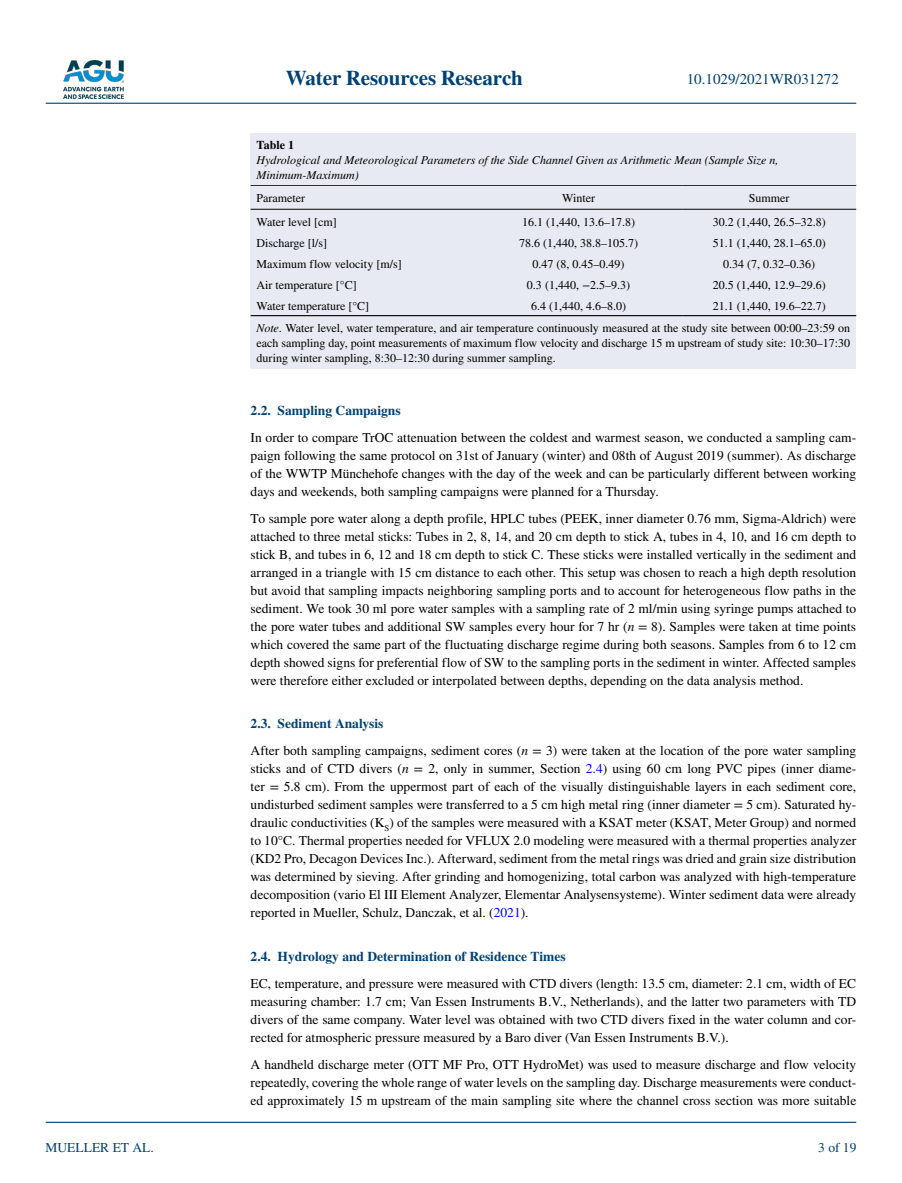
<style>
.page{position:relative;width:902px;height:1183px;background:#fff}
.page>*{position:absolute;margin:0;border:0;box-sizing:border-box;transform-origin:0 0}
.t1{font:700 21px "STIX";color:#004174}
.t2{font:15px "STIX";color:#004174}
.t3{font:13.5px/18px "STIX";color:#000;text-align:justify}
.t4{font:700 13.5px "STIX";color:#004174}
.t5{font:13.5px "STIX";color:#004174}
.t6{font:12px/22.5px "STIX";color:#000}
.t7{font:italic 12px/15px "STIX";color:#000}
.t8{font:700 12px "STIX";color:#000}
.s1{font-style:italic}
.s2{font-weight:700;color:#004174}
.s3{color:#00f}
</style>
<div class="page">
<img style="left:63px;top:60px;width:60px;height:39px">
<hr style="left:46px;top:103px;width:810px;height:1px;background:#004174">
<hr style="left:46px;top:1121px;width:810px;height:1px;background:#004174">
<div style="left:250px;top:170px;width:606px;height:198px;background:#e7eaf2"></div>
<hr style="left:250px;top:185px;width:225px;height:1px;background:#000">
<hr style="left:250px;top:209px;width:225px;height:1px;background:#000">
<hr style="left:475px;top:185px;width:207px;height:1px;background:#000">
<hr style="left:475px;top:209px;width:207px;height:1px;background:#000">
<hr style="left:682px;top:185px;width:174px;height:1px;background:#000">
<hr style="left:682px;top:209px;width:174px;height:1px;background:#000">
<hr style="left:250px;top:315px;width:225px;height:1px;background:#000">
<hr style="left:475px;top:315px;width:207px;height:1px;background:#000">
<hr style="left:682px;top:315px;width:174px;height:1px;background:#000">
<div style="left:250px;top:134px;width:606px;height:51px;background:#e7eaf2"></div>
<p class="t5" style="left:45px;top:1138px;width:110px">MUELLER ET AL.</p>
<h1 class="t1" style="left:285px;top:66px;width:239px">Water Resources Research</h1>
<p class="t2" style="left:686px;top:69px;width:154px">10.1029/2021WR031272</p>
<p class="t8" style="left:256px;top:137px;width:39px">Table 1</p>
<p class="t7" style="left:256px;top:152px;width:523px">Hydrological and Meteorological Parameters of the Side Channel Given as Arithmetic Mean (Sample Size n,<br>Minimum-Maximum)</p>
<p class="t6" style="left:256px;top:187px;width:50px">Parameter</p>
<p class="t6" style="left:562px;top:187px;width:35px">Winter</p>
<p class="t6" style="left:748px;top:187px;width:42px">Summer</p>
<p class="t6" style="left:256px;top:211px;width:82px">Water level [cm]</p>
<p class="t6" style="left:522px;top:211px;width:114px">16.1 (1,440, 13.6–17.8)</p>
<p class="t6" style="left:712px;top:211px;width:114px">30.2 (1,440, 26.5–32.8)</p>
<p class="t6" style="left:256px;top:232px;width:72px">Discharge [l/s]</p>
<p class="t6" style="left:519px;top:232px;width:120px">78.6 (1,440, 38.8–105.7)</p>
<p class="t6" style="left:712px;top:232px;width:114px">51.1 (1,440, 28.1–65.0)</p>
<p class="t6" style="left:256px;top:253px;width:146px">Maximum flow velocity [m/s]</p>
<p class="t6" style="left:532px;top:253px;width:93px">0.47 (8, 0.45–0.49)</p>
<p class="t6" style="left:723px;top:253px;width:93px">0.34 (7, 0.32–0.36)</p>
<p class="t6" style="left:256px;top:274px;width:102px">Air temperature [°C]</p>
<p class="t6" style="left:527px;top:274px;width:105px">0.3 (1,440, −2.5–9.3)</p>
<p class="t6" style="left:712px;top:274px;width:114px">20.5 (1,440, 12.9–29.6)</p>
<p class="t6" style="left:256px;top:295px;width:114px">Water temperature [°C]</p>
<p class="t6" style="left:531px;top:295px;width:96px">6.4 (1,440, 4.6–8.0)</p>
<p class="t6" style="left:256px;top:295px;width:595px;text-indent:456px">21.1 (1,440, 19.6–22.7)<br><span class="s1">Note</span>. Water level, water temperature, and air temperature continuously measured at the study site between 00:00–23:59 on</p>
<p class="t6" style="left:256px;top:336px;width:595px;line-height:15px">each sampling day, point measurements of maximum flow velocity and discharge 15 m upstream of study site: 10:30–17:30 during winter sampling, 8:30–12:30 during summer sampling.</p>
<p class="t4" style="left:250px;top:402px;width:151px">2.2. Sampling Campaigns</p>
<p class="t3" style="left:250px;top:429px;width:607px">In order to compare TrOC attenuation between the coldest and warmest season, we conducted a sampling cam&shy;paign following the same protocol on 31st of January (winter) and 08th of August 2019 (summer). As discharge of the WWTP Münchehofe changes with the day of the week and can be particularly different between working days and weekends, both sampling campaigns were planned for a Thursday.</p>
<p class="t3" style="left:250px;top:510px;width:607px">To sample pore water along a depth profile, HPLC tubes (PEEK, inner diameter 0.76 mm, Sigma-Aldrich) were attached to three metal sticks: Tubes in 2, 8, 14, and 20 cm depth to stick A, tubes in 4, 10, and 16 cm depth to stick B, and tubes in 6, 12 and 18 cm depth to stick C. These sticks were installed vertically in the sediment and arranged in a triangle with 15 cm distance to each other. This setup was chosen to reach a high depth resolution but avoid that sampling impacts neighboring sampling ports and to account for heterogeneous flow paths in the sediment. We took 30 ml pore water samples with a sampling rate of 2 ml/min using syringe pumps attached to the pore water tubes and additional SW samples every hour for 7 hr (<span class="s1">n</span> = 8). Samples were taken at time points which covered the same part of the fluctuating discharge regime during both seasons. Samples from 6 to 12 cm depth showed signs for preferential flow of SW to the sampling ports in the sediment in winter. Affected samples were therefore either excluded or interpolated between depths, depending on the data analysis method.</p>
<p class="t3" style="left:250px;top:711px;width:607px;line-height:27px"><span class="s2">2.3. Sediment Analysis<br></span>After both sampling campaigns, sediment cores (<span class="s1">n</span> = 3) were taken at the location of the pore water sampling</p>
<p class="t3" style="left:250px;top:760px;width:607px">sticks and of CTD divers (<span class="s1">n</span> = 2, only in summer, Section <span class="s3">2.4</span>) using 60 cm long PVC pipes (inner diame&shy;ter = 5.8 cm). From the uppermost part of each of the visually distinguishable layers in each sediment core, undisturbed sediment samples were transferred to a 5 cm high metal ring (inner diameter = 5 cm). Saturated hy&shy;draulic conductivities (K<sub>S</sub>) of the samples were measured with a KSAT meter (KSAT, Meter Group) and normed to 10°C. Thermal properties needed for VFLUX 2.0 modeling were measured with a thermal properties analyzer (KD2 Pro, Decagon Devices Inc.). Afterward, sediment from the metal rings was dried and grain size distribution was determined by sieving. After grinding and homogenizing, total carbon was analyzed with high-temperature decomposition (vario El III Element Analyzer, Elementar Analysensysteme). Winter sediment data were already reported in Mueller, Schulz, Danczak, et al. (<span class="s3">2021</span>).</p>
<p class="t4" style="left:250px;top:948px;width:316px">2.4. Hydrology and Determination of Residence Times</p>
<p class="t3" style="left:250px;top:975px;width:607px">EC, temperature, and pressure were measured with CTD divers (length: 13.5 cm, diameter: 2.1 cm, width of EC measuring chamber: 1.7 cm; Van Essen Instruments B.V., Netherlands), and the latter two parameters with TD divers of the same company. Water level was obtained with two CTD divers fixed in the water column and cor&shy;rected for atmospheric pressure measured by a Baro diver (Van Essen Instruments B.V.).</p>
<p class="t3" style="left:250px;top:1056px;width:607px">A handheld discharge meter (OTT MF Pro, OTT HydroMet) was used to measure discharge and flow velocity repeatedly, covering the whole range of water levels on the sampling day. Discharge measurements were conduct&shy;ed approximately 15 m upstream of the main sampling site where the channel cross section was more suitable</p>
<p class="t5" style="left:818px;top:1138px;width:40px">3 of 19</p>
</div>
